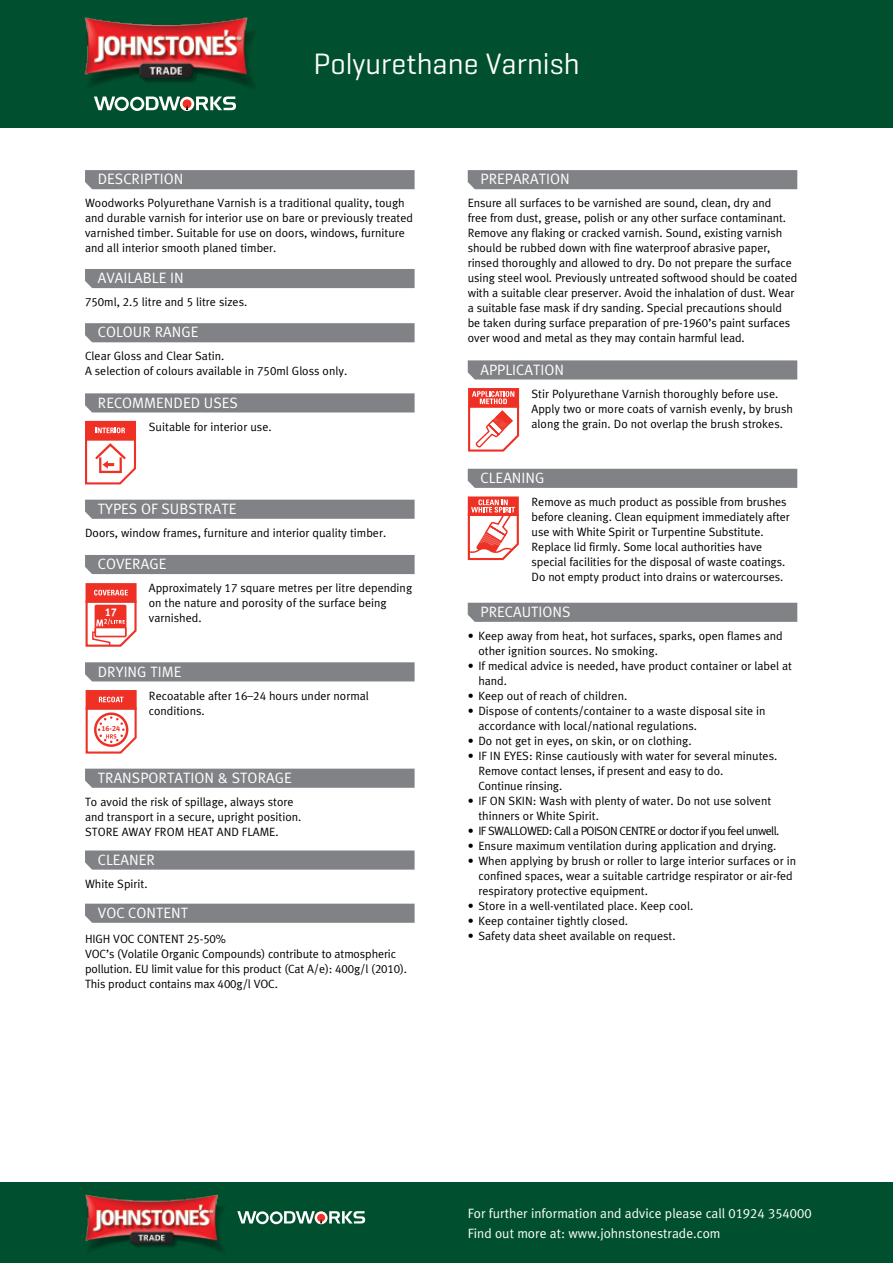
<style>
.page{position:relative;width:893px;height:1263px;background:#fff}
.page>*{position:absolute;margin:0;border:0;box-sizing:border-box;transform-origin:0 0}
.t1{font:30px "Geogrotesque";color:#fff}
.t2{font:15px "Meta Plus Normal";color:#fff}
.t3{font:13.5px/19.5px "Meta Plus Normal";color:#fff}
.t4{font:12px/15px "Meta Plus Normal";color:#000}
.t5{font:12px "Meta Plus Normal";letter-spacing:-.05em;color:#000}
.t6{font:11.25px "Meta Plus Bold Caps";color:#fff}
.t7{font:700 condensed 7.65px/7.4px "Univers";color:#fff;text-align:center}
.t8{font:7.5px "Meta Plus Bold Caps";color:#ee3124}
</style>
<div class="page">
<div style="left:0;top:0;width:893px;height:128px;background:#00502f"></div>
<svg style="left:95px;top:102px;width:141px;height:9px"></svg>
<img style="left:84px;top:17px;width:170px;height:85px">
<div style="left:0;top:1182px;width:893px;height:81px;background:#00502f"></div>
<svg style="left:237px;top:1211px;width:128px;height:13px"></svg>
<img style="left:85px;top:1194px;width:138px;height:57px">
<div style="left:468px;top:603px;width:329px;height:19px;background:#808285"></div>
<div style="left:85px;top:904px;width:330px;height:19px;background:#808285"></div>
<svg style="left:85px;top:850px;width:330px;height:20px;background:#86878a"></svg>
<div style="left:85px;top:769px;width:330px;height:19px;background:#808285"></div>
<div style="left:85px;top:662px;width:330px;height:19px;background:#808285"></div>
<div style="left:85px;top:555px;width:330px;height:19px;background:#808285"></div>
<div style="left:468px;top:360px;width:329px;height:19px;background:#808285"></div>
<div style="left:85px;top:323px;width:330px;height:19px;background:#808285"></div>
<div style="left:85px;top:269px;width:330px;height:19px;background:#808285"></div>
<div style="left:85px;top:500px;width:330px;height:19px;background:#808285"></div>
<div style="left:85px;top:393px;width:330px;height:19px;background:#808285"></div>
<div style="left:85px;top:170px;width:330px;height:19px;background:#808285"></div>
<div style="left:468px;top:170px;width:329px;height:19px;background:#808285"></div>
<div style="left:86px;top:422px;width:49px;height:17px;background:#ee3124"></div>
<div style="left:85px;top:421px;width:51px;height:19px;border:2px solid #ee3124"></div>
<svg style="left:85px;top:427px;width:51px;height:58px"></svg>
<div style="left:86px;top:583px;width:50px;height:20px;background:#ee3124;border:2px solid #ee3124"></div>
<svg style="left:85px;top:590px;width:51px;height:56px"></svg>
<div style="left:468px;top:388px;width:51px;height:20px;background:#ee3124"></div>
<svg style="left:468px;top:391px;width:51px;height:61px"></svg>
<div style="left:468px;top:469px;width:329px;height:19px;background:#808285"></div>
<svg style="left:468px;top:496px;width:51px;height:3px"></svg>
<svg style="left:468px;top:499px;width:51px;height:61px"></svg>
<div style="left:86px;top:690px;width:50px;height:19px;background:#ee3124"></div>
<svg style="left:85px;top:697px;width:51px;height:57px"></svg>
<h1 class="t1" style="left:313px;top:45px;width:268px">Polyurethane Varnish</h1>
<p class="t2" style="left:98px;top:170px;width:87px">DESCRIPTION</p>
<p class="t4" style="left:85px;top:195px;width:330px">Woodworks Polyurethane Varnish is a traditional quality, tough and durable varnish for interior use on bare or previously treated varnished timber. Suitable for use on doors, windows, furniture and all interior smooth planed timber.</p>
<p class="t2" style="left:98px;top:269px;width:87px">AVAILABLE IN</p>
<p class="t4" style="left:85px;top:294px;width:164px">750ml, 2.5 litre and 5 litre sizes.</p>
<p class="t2" style="left:98px;top:324px;width:102px">COLOUR RANGE</p>
<p class="t4" style="left:85px;top:348px;width:264px">Clear Gloss and Clear Satin.<br>A selection of colours available in 750ml Gloss only.</p>
<p class="t2" style="left:98px;top:394px;width:142px">RECOMMENDED USES</p>
<p class="t4" style="left:149px;top:419px;width:124px">Suitable for interior use.</p>
<p class="t2" style="left:480px;top:170px;width:91px">PREPARATION</p>
<p class="t4" style="left:468px;top:195px;width:331px">Ensure all surfaces to be varnished are sound, clean, dry and<br>free from dust, grease, polish or any other surface contaminant.<br>Remove any flaking or cracked varnish. Sound, existing varnish should be rubbed down with fine waterproof abrasive paper, rinsed thoroughly and allowed to dry. Do not prepare the surface using steel wool. Previously untreated softwood should be coated with a suitable clear preserver. Avoid the inhalation of dust. Wear a suitable fase mask if dry sanding. Special precautions should be taken during surface preparation of pre-1960’s paint surfaces over wood and metal as they may contain harmful lead.</p>
<p class="t2" style="left:480px;top:361px;width:85px">APPLICATION</p>
<p class="t4" style="left:531px;top:386px;width:263px">Stir Polyurethane Varnish thoroughly before use.<br>Apply two or more coats of varnish evenly, by brush along the grain. Do not overlap the brush strokes.</p>
<p class="t2" style="left:480px;top:469px;width:65px">CLEANING</p>
<p class="t4" style="left:531px;top:494px;width:260px">Remove as much product as possible from brushes before cleaning. Clean equipment immediately after use with White Spirit or Turpentine Substitute.<br>Replace lid firmly. Some local authorities have special facilities for the disposal of waste coatings.<br>Do not empty product into drains or watercourses.</p>
<p class="t2" style="left:98px;top:500px;width:140px">TYPES OF SUBSTRATE</p>
<p class="t4" style="left:85px;top:525px;width:303px">Doors, window frames, furniture and interior quality timber.</p>
<p class="t2" style="left:98px;top:555px;width:70px">COVERAGE</p>
<p class="t4" style="left:149px;top:580px;width:265px">Approximately 17 square metres per litre depending on the nature and porosity of the surface being varnished.</p>
<p class="t2" style="left:480px;top:603px;width:92px">PRECAUTIONS</p>
<p class="t4" style="left:478px;top:628px;width:306px;text-indent:-11px">• Keep away from heat, hot surfaces, sparks, open flames and other ignition sources. No smoking.</p>
<p class="t4" style="left:478px;top:658px;width:315px;text-indent:-11px">• If medical advice is needed, have product container or label at hand.</p>
<p class="t4" style="left:468px;top:688px;width:161px">• Keep out of reach of children.</p>
<p class="t4" style="left:478px;top:703px;width:289px;text-indent:-11px">• Dispose of contents/container to a waste disposal site in accordance with local/national regulations.</p>
<p class="t4" style="left:468px;top:733px;width:225px">• Do not get in eyes, on skin, or on clothing.</p>
<p class="t4" style="left:478px;top:748px;width:300px;text-indent:-11px">• IF IN EYES: Rinse cautiously with water for several minutes.<br>Remove contact lenses, if present and easy to do.<br>Continue rinsing.</p>
<p class="t4" style="left:478px;top:793px;width:294px;text-indent:-11px">• IF ON SKIN: Wash with plenty of water. Do not use solvent thinners or White Spirit.</p>
<p class="t5" style="left:468px;top:824px;width:313px">• IF SWALLOWED: Call a POISON CENTRE or doctor if you feel unwell.</p>
<p class="t4" style="left:468px;top:838px;width:310px">• Ensure maximum ventilation during application and drying.</p>
<p class="t4" style="left:478px;top:853px;width:319px;text-indent:-11px">• When applying by brush or roller to large interior surfaces or in confined spaces, wear a suitable cartridge respirator or air-fed respiratory protective equipment.</p>
<p class="t4" style="left:468px;top:898px;width:227px">• Store in a well-ventilated place. Keep cool.</p>
<p class="t4" style="left:468px;top:913px;width:162px">• Keep container tightly closed.</p>
<p class="t4" style="left:468px;top:928px;width:209px">• Safety data sheet available on request.</p>
<p class="t6" style="left:105px;top:605px;width:14px">17</p>
<p class="t7" style="left:472px;top:608px;width:44px">APPLICATION<br>METHOD</p>
<p class="t2" style="left:98px;top:663px;width:85px">DRYING TIME</p>
<p class="t4" style="left:149px;top:688px;width:222px">Recoatable after 16–24 hours under normal conditions.</p>
<p class="t8" style="left:101px;top:724px;width:20px">16-24</p>
<p class="t2" style="left:98px;top:769px;width:196px">TRANSPORTATION &amp; STORAGE</p>
<p class="t4" style="left:85px;top:794px;width:218px">To avoid the risk of spillage, always store and transport in a secure, upright position.<br>STORE AWAY FROM HEAT AND FLAME.</p>
<p class="t2" style="left:98px;top:851px;width:59px">CLEANER</p>
<p class="t4" style="left:85px;top:876px;width:64px">White Spirit.</p>
<p class="t2" style="left:98px;top:904px;width:92px">VOC CONTENT</p>
<p class="t4" style="left:85px;top:932px;width:324px">HIGH VOC CONTENT 25-50%<br>VOC’s (Volatile Organic Compounds) contribute to atmospheric pollution. EU limit value for this product (Cat A/e): 400g/l (2010).<br>This product contains max 400g/l VOC.</p>
<p class="t3" style="left:468px;top:1203px;width:345px">For further information and advice please call 01924 354000<br>Find out more at: www.johnstonestrade.com</p>
</div>
